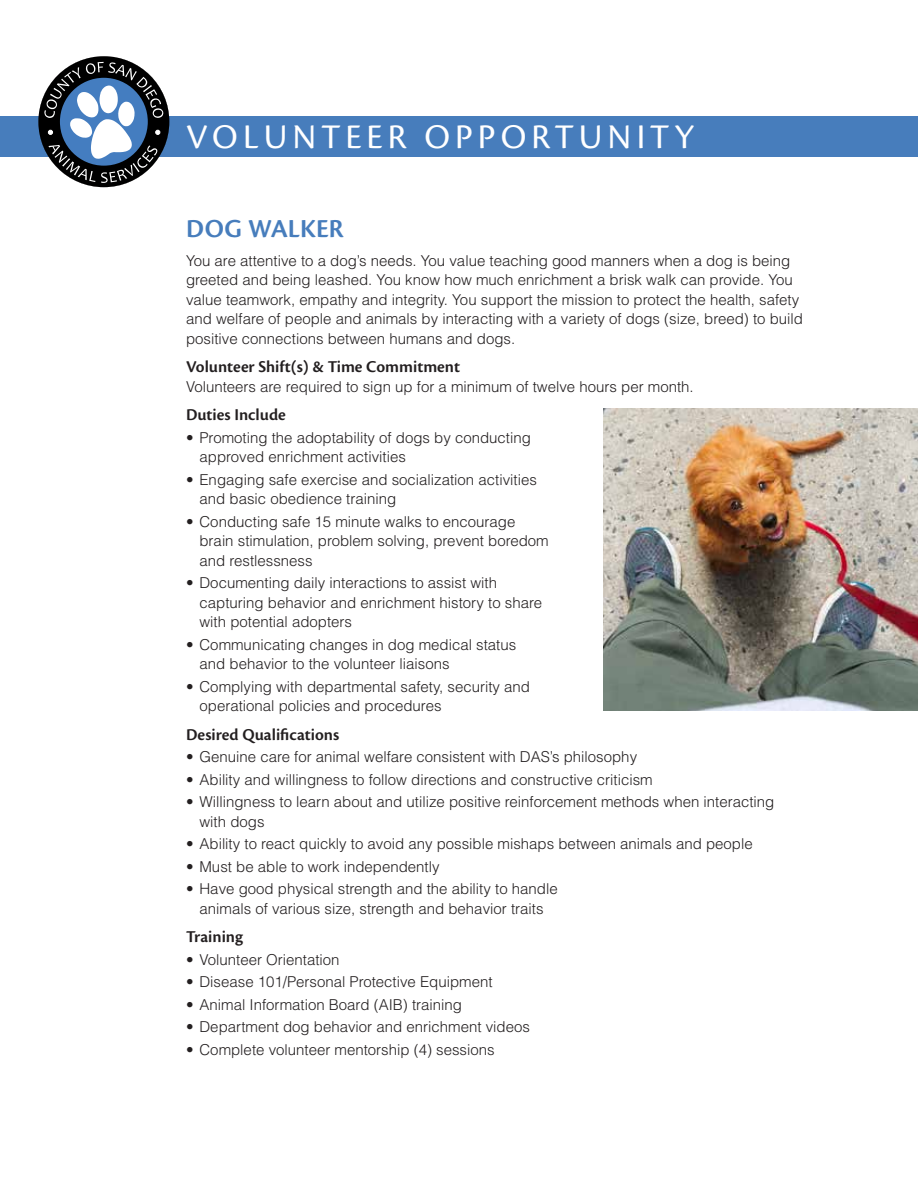
<style>
.page{position:relative;width:918px;height:1188px;background:#fff}
.page>*{position:absolute;margin:0;border:0;box-sizing:border-box;transform-origin:0 0}
.t1{font:36px "Cronos Pro";letter-spacing:.14em;color:#fff}
.t2{font:600 27px "Cronos Pro";letter-spacing:.005em;color:#477dbc}
.t3{font:600 17.25px "Cronos Pro";color:#231f20}
.t4{font:300 15px/19.5px "Helvetica";color:#231f20}
</style>
<div class="page">
<div style="left:0;top:116px;width:918px;height:40px;background:#477dbc"></div>
<div style="left:38px;top:56px;width:131px;height:131px;background:#000;border-radius:50%"></div>
<svg style="left:44px;top:62px;width:119px;height:121px"></svg>
<img style="left:603px;top:409px;width:315px;height:302px">
<h1 class="t1" style="left:186px;top:116px;width:510px">VOLUNTEER OPPORTUNITY</h1>
<h2 class="t2" style="left:186px;top:213px;width:159px">DOG WALKER</h2>
<p class="t4" style="left:186px;top:250px;width:619px">You are attentive to a dog’s needs. You value teaching good manners when a dog is being greeted and being leashed. You know how much enrichment a brisk walk can provide. You value teamwork, empathy and integrity. You support the mission to protect the health, safety and welfare of people and animals by interacting with a variety of dogs (size, breed) to build positive connections between humans and dogs.</p>
<p class="t3" style="left:186px;top:357px;width:276px">Volunteer Shift(s) &amp; Time Commitment</p>
<p class="t4" style="left:186px;top:376px;width:509px">Volunteers are required to sign up for a minimum of twelve hours per month.</p>
<p class="t3" style="left:186px;top:405px;width:101px">Duties Include</p>
<p class="t4" style="left:200px;top:427px;width:333px;text-indent:-14px">• Promoting the adoptability of dogs by conducting approved enrichment activities</p>
<p class="t4" style="left:200px;top:469px;width:339px;text-indent:-14px">• Engaging safe exercise and socialization activities and basic obedience training</p>
<p class="t4" style="left:200px;top:511px;width:351px;text-indent:-14px">• Conducting safe 15 minute walks to encourage brain stimulation, problem solving, prevent boredom and restlessness</p>
<p class="t4" style="left:200px;top:573px;width:344px;text-indent:-14px">• Documenting daily interactions to assist with capturing behavior and enrichment history to share with potential adopters</p>
<p class="t4" style="left:200px;top:634px;width:318px;text-indent:-14px">• Communicating changes in dog medical status and behavior to the volunteer liaisons</p>
<p class="t4" style="left:200px;top:676px;width:332px;text-indent:-14px">• Complying with departmental safety, security and operational policies and procedures</p>
<p class="t3" style="left:186px;top:724px;width:155px">Desired Qualifications</p>
<p class="t4" style="left:186px;top:747px;width:453px">• Genuine care for animal welfare consistent with DAS’s philosophy</p>
<p class="t4" style="left:186px;top:769px;width:468px">• Ability and willingness to follow directions and constructive criticism</p>
<p class="t4" style="left:200px;top:792px;width:576px;text-indent:-14px">• Willingness to learn about and utilize positive reinforcement methods when interacting with dogs</p>
<p class="t4" style="left:186px;top:834px;width:568px">• Ability to react quickly to avoid any possible mishaps between animals and people</p>
<p class="t4" style="left:186px;top:856px;width:255px">• Must be able to work independently</p>
<p class="t4" style="left:186px;top:879px;width:373px;text-align:center">• Have good physical strength and the ability to handle animals of various size, strength and behavior traits</p>
<p class="t3" style="left:186px;top:927px;width:58px">Training</p>
<p class="t4" style="left:186px;top:949px;width:155px">• Volunteer Orientation</p>
<p class="t4" style="left:186px;top:972px;width:308px">• Disease 101/Personal Protective Equipment</p>
<p class="t4" style="left:186px;top:994px;width:278px">• Animal Information Board (AIB) training</p>
<p class="t4" style="left:186px;top:1017px;width:345px">• Department dog behavior and enrichment videos</p>
<p class="t4" style="left:186px;top:1039px;width:310px">• Complete volunteer mentorship (4) sessions</p>
</div>
